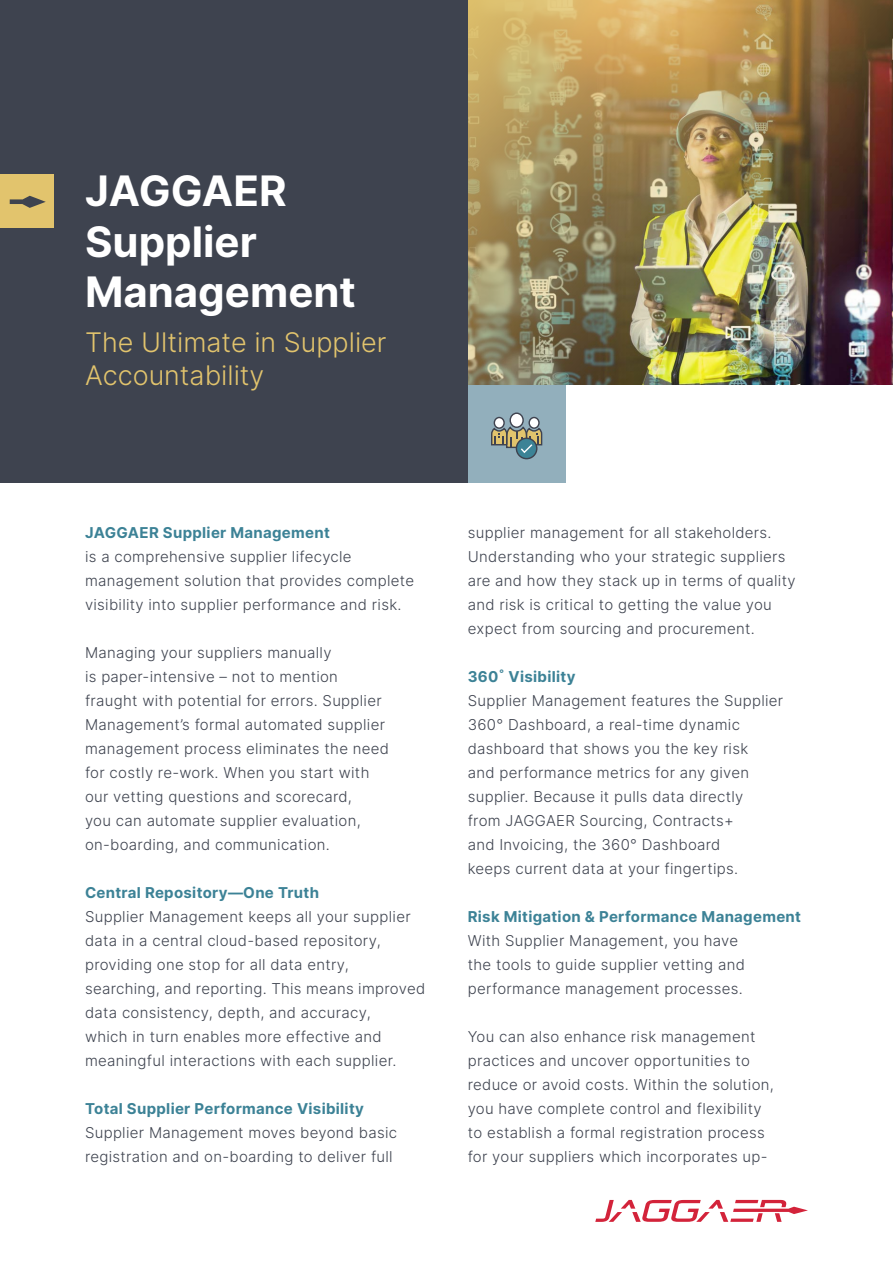
<style>
.page{position:relative;width:893px;height:1263px;background:#fff}
.page>*{position:absolute;margin:0;border:0;box-sizing:border-box;transform-origin:0 0}
.t1{font:700 42px/50.4px "Inter";color:#fff}
.t2{font:300 27px/32.4px "Inter";color:#e2c46d}
.t3{font:300 15px/24px "Inter";letter-spacing:.02em;color:#3e434f}
.t4{font:700 15px "Inter";letter-spacing:.02em;color:#3c8296}
</style>
<div class="page">
<div style="left:0;top:0;width:468px;height:483px;background:#3e434f"></div>
<div style="left:0;top:174px;width:54px;height:53px;background:#e2c46d"></div>
<svg style="left:10px;top:196px;width:36px;height:12px"></svg>
<div style="left:468px;top:385px;width:98px;height:98px;background:#92afbc"></div>
<svg style="left:595px;top:1200px;width:213px;height:22px"></svg>
<svg style="left:510px;top:413px;width:13px;height:14px"></svg>
<div style="left:509px;top:412px;width:15px;height:16px;border:1px solid #3f434f;border-radius:50%"></div>
<svg style="left:529px;top:417px;width:10px;height:11px"></svg>
<div style="left:528px;top:417px;width:12px;height:12px;border:1px solid #3f434f;border-radius:50%"></div>
<div style="left:494px;top:417px;width:10px;height:11px;background:#fff;border-radius:50%"></div>
<div style="left:494px;top:417px;width:11px;height:12px;border:1px solid #3f434f;border-radius:50%"></div>
<svg style="left:516px;top:438px;width:21px;height:21px"></svg>
<div style="left:516px;top:438px;width:21px;height:21px;border:1px solid #3f434f;border-radius:50%"></div>
<svg style="left:491px;top:425px;width:51px;height:29px"></svg>
<img style="left:468px;top:0;width:425px;height:385px">
<h1 class="t1" style="left:85px;top:165px;width:272px">JAGGAER<br>Supplier<br>Management</h1>
<h2 class="t2" style="left:85px;top:326px;width:303px">The Ultimate in Supplier<br>Accountability</h2>
<p class="t4" style="left:85px;top:521px;width:246px">JAGGAER Supplier Management</p>
<p class="t3" style="left:85px;top:544px;width:330px">is a comprehensive supplier lifecycle management solution that provides complete visibility into supplier performance and risk.</p>
<p class="t3" style="left:85px;top:640px;width:306px">Managing your suppliers manually<br>is paper-intensive – not to mention fraught with potential for errors. Supplier Management’s formal automated supplier management process eliminates the need for costly re-work. When you start with our vetting questions and scorecard,<br>you can automate supplier evaluation, on-boarding, and communication.</p>
<p class="t4" style="left:85px;top:881px;width:236px">Central Repository—One Truth</p>
<p class="t3" style="left:85px;top:904px;width:342px">Supplier Management keeps all your supplier data in a central cloud-based repository, providing one stop for all data entry, searching, and reporting. This means improved data consistency, depth, and accuracy,<br>which in turn enables more effective and meaningful interactions with each supplier.</p>
<p class="t4" style="left:85px;top:1097px;width:280px">Total Supplier Performance Visibility</p>
<p class="t3" style="left:85px;top:1120px;width:314px">Supplier Management moves beyond basic registration and on-boarding to deliver full</p>
<p class="t3" style="left:468px;top:520px;width:329px">supplier management for all stakeholders.<br>Understanding who your strategic suppliers are and how they stack up in terms of quality and risk is critical to getting the value you expect from sourcing and procurement.</p>
<p class="t4" style="left:468px;top:665px;width:109px">360˚ Visibility</p>
<p class="t3" style="left:468px;top:688px;width:317px">Supplier Management features the Supplier 360° Dashboard, a real-time dynamic dashboard that shows you the key risk<br>and performance metrics for any given supplier. Because it pulls data directly<br>from JAGGAER Sourcing, Contracts+<br>and Invoicing, the 360° Dashboard<br>keeps current data at your fingertips.</p>
<p class="t4" style="left:468px;top:905px;width:335px">Risk Mitigation &amp; Performance Management</p>
<p class="t3" style="left:468px;top:928px;width:279px">With Supplier Management, you have the tools to guide supplier vetting and performance management processes.</p>
<p class="t3" style="left:468px;top:1024px;width:308px">You can also enhance risk management practices and uncover opportunities to reduce or avoid costs. Within the solution, you have complete control and flexibility to establish a formal registration process for your suppliers which incorporates up-</p>
</div>
